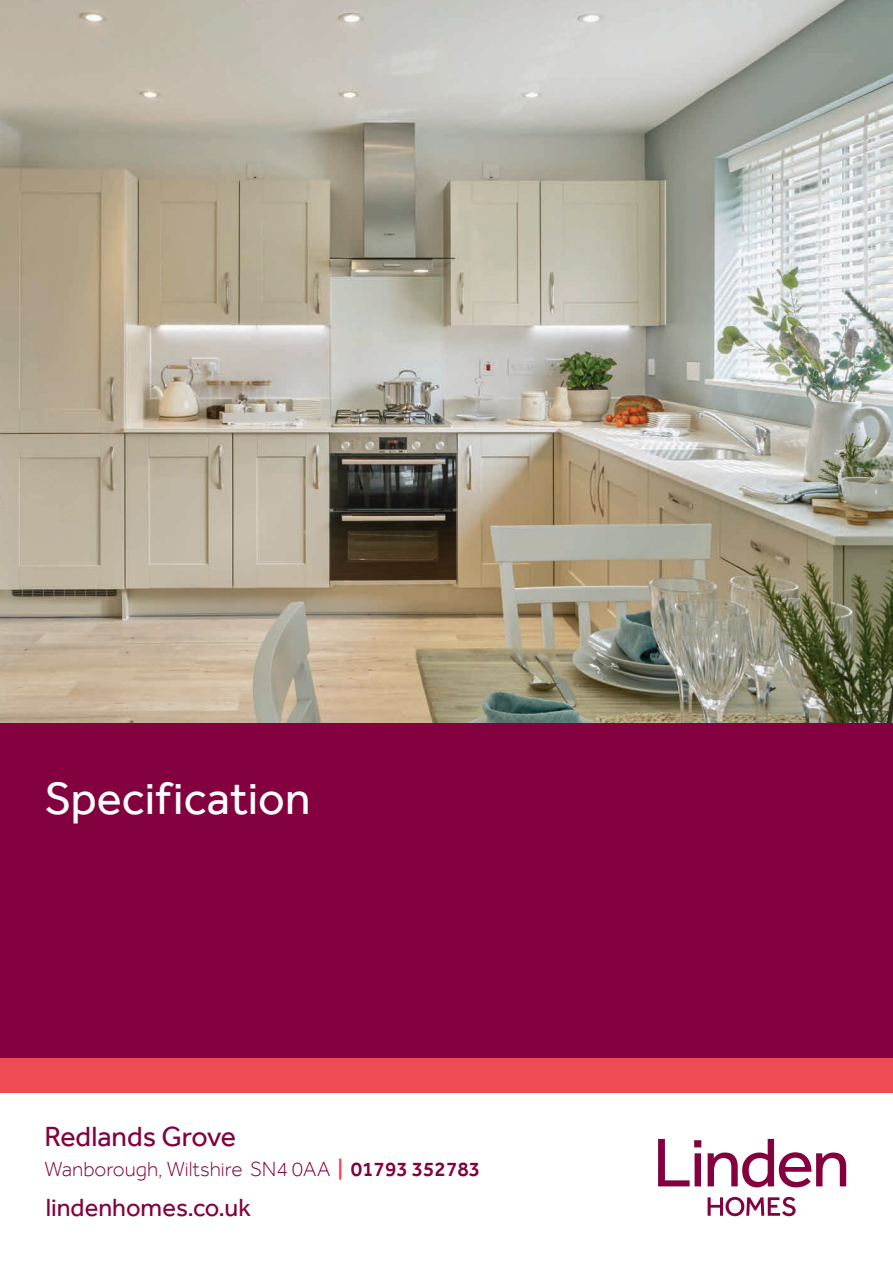
<style>
.page{position:relative;width:893px;height:1263px;background:#fff}
.page>*{position:absolute;margin:0;border:0;box-sizing:border-box;transform-origin:0 0}
.t1{font:46.65px "Effra";color:#fff}
.Front_cover_-_Address_-_site_name{font:28.5px "Effra";color:#83013e}
.t2{font:25.5px "Effra";color:#83013e}
.Front_cover_-_Address_-_site_name-2{font:300 21px "Effra";color:#83013e}
.s1{font-weight:500;color:#ef4b55}
.s2{font-weight:500}
</style>
<div class="page">
<div style="left:0;top:676px;width:893px;height:383px;background:#83013e"></div>
<svg style="left:658px;top:1139px;width:43px;height:47px"></svg>
<svg style="left:707px;top:1139px;width:139px;height:48px"></svg>
<svg style="left:708px;top:1197px;width:88px;height:19px"></svg>
<img style="left:0;top:0;width:893px;height:723px">
<div style="left:0;top:1059px;width:893px;height:34px;background:#ef4b55"></div>
<p class="t1" style="left:45px;top:770px;width:267px">Specification</p>
<p class="Front_cover_-_Address_-_site_name" style="left:45px;top:1119px;width:193px">Redlands Grove</p>
<p class="Front_cover_-_Address_-_site_name-2" style="left:45px;top:1156px;width:437px">Wanborough, Wiltshire SN4 0AA <span class="s1">|</span> <span class="s2">01793 352783</span></p>
<p class="t2" style="left:46px;top:1192px;width:207px">lindenhomes.co.uk</p>
</div>
